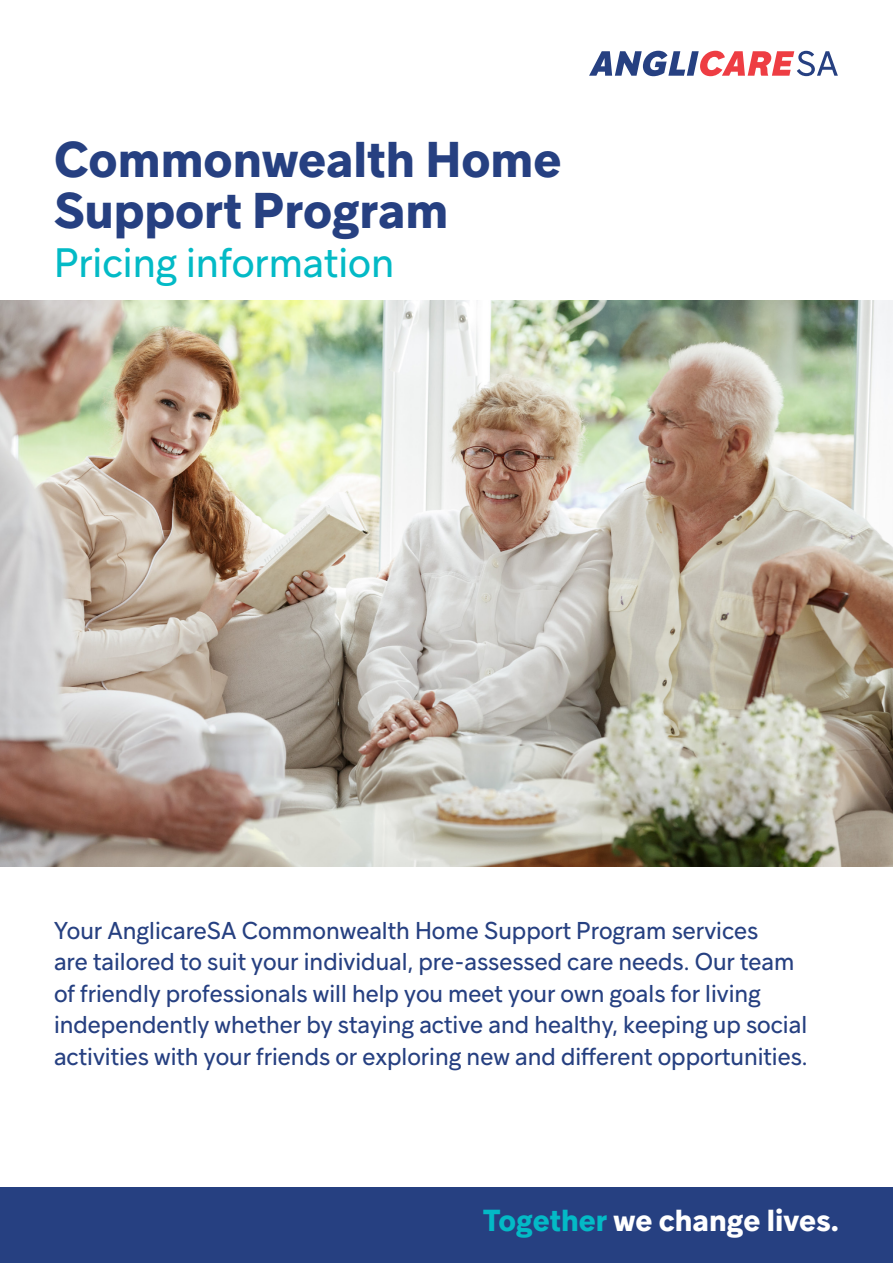
<style>
.page{position:relative;width:893px;height:1263px;background:#fff}
.page>*{position:absolute;margin:0;border:0;box-sizing:border-box;transform-origin:0 0}
.t1{font:700 49.5px/51px "Guillon";color:#264081}
.t2{font:40.5px "Guillon";color:#03bac6}
.t3{font:700 30px "Guillon";color:#fff}
.t4{font:24px/31.5px "Guillon";color:#264081}
.s1{color:#03bac6}
</style>
<div class="page">
<div style="left:0;top:1187px;width:893px;height:76px;background:#264081"></div>
<svg style="left:589px;top:51px;width:249px;height:25px"></svg>
<img style="left:0;top:300px;width:893px;height:566px">
<p class="t1" style="left:54px;top:133px;width:509px">Commonwealth Home<br>Support Program</p>
<p class="t2" style="left:54px;top:238px;width:342px">Pricing information</p>
<p class="t4" style="left:54px;top:914px;width:755px">Your AnglicareSA Commonwealth Home Support Program services<br>are tailored to suit your individual, pre-assessed care needs. Our team of friendly professionals will help you meet your own goals for living independently whether by staying active and healthy, keeping up social activities with your friends or exploring new and different opportunities.</p>
<p class="t3" style="left:483px;top:1201px;width:357px"><span class="s1">Together</span> we change lives.</p>
</div>
